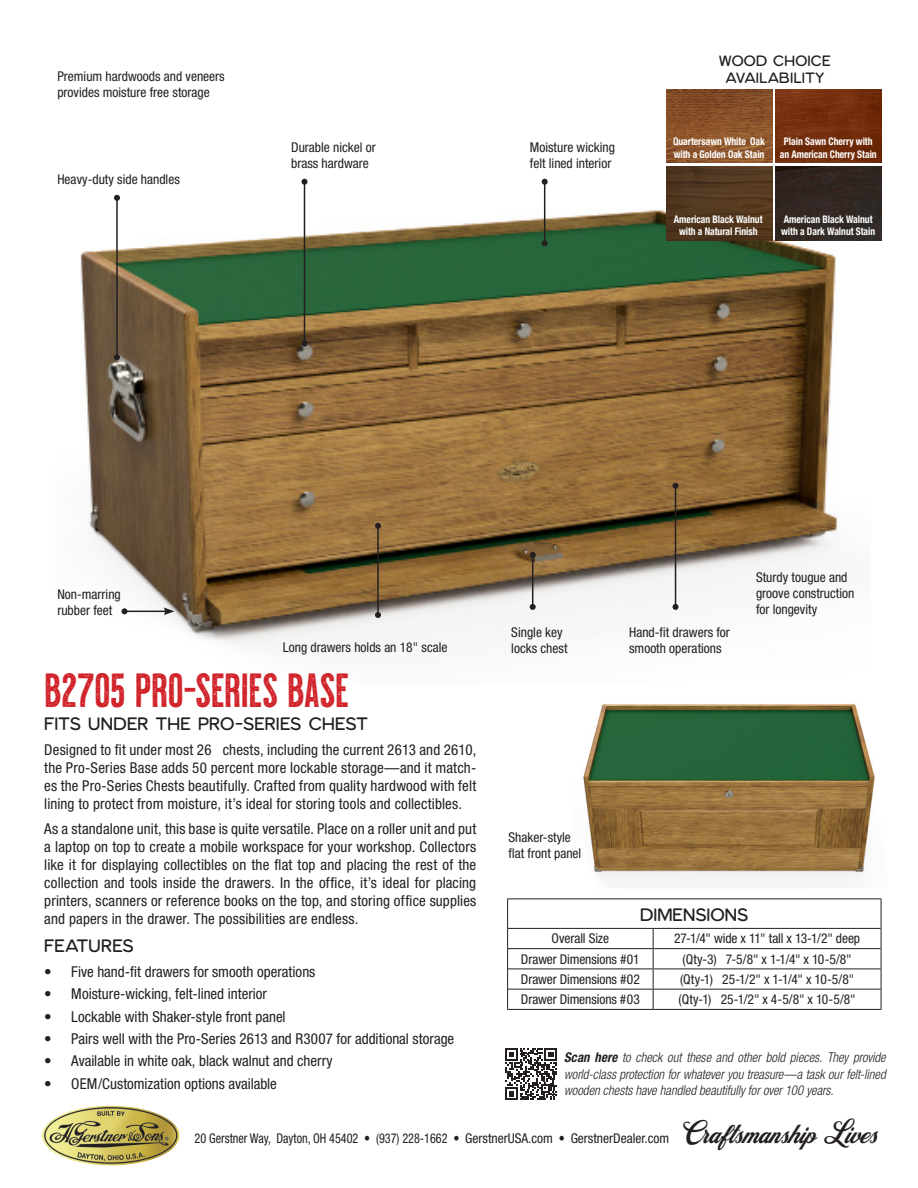
<style>
.page{position:relative;width:918px;height:1188px;background:#fff}
.page>*{position:absolute;margin:0;border:0;box-sizing:border-box;transform-origin:0 0}
.t1{font:48px "Milkstore 02 Textured";letter-spacing:-.005em;color:#d1232a;scale:.94 1}
.t2{font:18px "Milkstore 04 Clean";color:#231f20}
.t3{font:condensed 15px/18px "Helvetica Neue LT Std";letter-spacing:.005em;color:#231f20;text-align:justify}
.OC_Newsletter_Body{font:15px/16.5px "Milkstore 04 Clean";letter-spacing:.005em;color:#231f20;text-align:center}
.Nwsltr_Photo_Caption{font:condensed 13.5px/16.2px "Helvetica Neue LT Std";color:#231f20}
.OC_Newsletter_Body-2{font:condensed 13.5px "Helvetica Neue LT Std";letter-spacing:-.005em;color:#231f20}
.t4{font:italic 300 condensed 13.5px/16.5px "Helvetica Neue LT Std";color:#231f20;text-align:justify;scale:.95 1}
.Nwsltr_Photo_Caption-2{font:condensed 13.5px "Helvetica Neue LT Std";color:#231f20;scale:.9 1}
.Nwsltr_Photo_Caption-3{font:700 condensed 10.5px/12.6px "Helvetica Neue LT Std";letter-spacing:-.005em;color:#fff;text-align:center;scale:.92 1}
.s1{font-weight:700}
.s2{font-family:"Milkstore 01 Clean";font-stretch:normal;font-size:21px}
</style>
<div class="page">
<img style="left:80px;top:89px;width:790px;height:564px">
<hr style="left:508px;top:928px;width:145px;height:1px;background:#231f20">
<hr style="left:653px;top:928px;width:228px;height:1px;background:#231f20">
<hr style="left:508px;top:948px;width:145px;height:1px;background:#231f20">
<hr style="left:653px;top:948px;width:228px;height:1px;background:#231f20">
<hr style="left:508px;top:968px;width:145px;height:1px;background:#231f20">
<hr style="left:653px;top:968px;width:228px;height:1px;background:#231f20">
<hr style="left:508px;top:989px;width:145px;height:1px;background:#231f20">
<hr style="left:653px;top:989px;width:228px;height:1px;background:#231f20">
<svg style="left:653px;top:929px;width:1px;height:80px"></svg>
<hr style="left:507px;top:1009px;width:146px;height:1px;background:#231f20">
<hr style="left:653px;top:1009px;width:228px;height:1px;background:#231f20">
<hr style="left:507px;top:898px;width:146px;height:1px;background:#231f20">
<hr style="left:653px;top:898px;width:228px;height:1px;background:#231f20">
<svg style="left:507px;top:899px;width:1px;height:110px"></svg>
<svg style="left:881px;top:899px;width:1px;height:110px"></svg>
<img style="left:583px;top:704px;width:292px;height:184px">
<img style="left:41px;top:1105px;width:139px;height:61px">
<svg style="left:505px;top:1048px;width:52px;height:52px"></svg>
<img style="left:667px;top:89px;width:105px;height:74px">
<img style="left:667px;top:167px;width:105px;height:73px">
<img style="left:776px;top:89px;width:105px;height:74px">
<img style="left:776px;top:167px;width:105px;height:73px">
<hr style="left:116px;top:198px;width:2px;height:159px;background:#231f20">
<svg style="left:114px;top:195px;width:6px;height:6px"></svg>
<svg style="left:114px;top:354px;width:6px;height:6px"></svg>
<hr style="left:304px;top:182px;width:1px;height:162px;background:#231f20">
<svg style="left:302px;top:179px;width:6px;height:6px"></svg>
<svg style="left:302px;top:341px;width:6px;height:6px"></svg>
<hr style="left:544px;top:182px;width:1px;height:61px;background:#231f20">
<svg style="left:542px;top:179px;width:6px;height:6px"></svg>
<svg style="left:542px;top:240px;width:6px;height:6px"></svg>
<hr style="left:377px;top:526px;width:2px;height:89px;background:#231f20">
<svg style="left:375px;top:523px;width:6px;height:6px"></svg>
<svg style="left:375px;top:612px;width:6px;height:6px"></svg>
<hr style="left:675px;top:486px;width:1px;height:121px;background:#231f20">
<svg style="left:673px;top:483px;width:6px;height:6px"></svg>
<svg style="left:673px;top:604px;width:6px;height:6px"></svg>
<hr style="left:532px;top:555px;width:1px;height:52px;background:#231f20">
<svg style="left:530px;top:552px;width:6px;height:6px"></svg>
<svg style="left:530px;top:604px;width:6px;height:6px"></svg>
<hr style="left:124px;top:611px;width:42px;height:1px;background:#231f20">
<svg style="left:122px;top:608px;width:6px;height:6px"></svg>
<svg style="left:164px;top:607px;width:10px;height:8px"></svg>
<p class="Nwsltr_Photo_Caption" style="left:57px;top:68px;width:169px">Premium hardwoods and veneers provides moisture free storage</p>
<p class="Nwsltr_Photo_Caption" style="left:57px;top:171px;width:124px">Heavy-duty side handles</p>
<p class="Nwsltr_Photo_Caption" style="left:291px;top:139px;width:86px">Durable nickel or brass hardware</p>
<p class="Nwsltr_Photo_Caption" style="left:530px;top:139px;width:87px">Moisture wicking felt lined interior</p>
<p class="OC_Newsletter_Body" style="left:719px;top:52px;width:114px">WOOD CHOICE<br>AVAILABILITY</p>
<p class="Nwsltr_Photo_Caption-3" style="left:673px;top:135px;width:101px">Quartersawn White Oak</p>
<p class="Nwsltr_Photo_Caption-3" style="left:674px;top:147px;width:100px">with a Golden Oak Stain</p>
<p class="Nwsltr_Photo_Caption-3" style="left:780px;top:135px;width:107px">Plain Sawn Cherry with an American Cherry Stain</p>
<p class="Nwsltr_Photo_Caption-3" style="left:674px;top:213px;width:98px">American Black Walnut with a Natural Finish</p>
<p class="Nwsltr_Photo_Caption-3" style="left:781px;top:213px;width:104px;text-align:left">American Black Walnut with a Dark Walnut Stain</p>
<p class="Nwsltr_Photo_Caption" style="left:57px;top:586px;width:65px">Non-marring rubber feet</p>
<p class="Nwsltr_Photo_Caption" style="left:283px;top:639px;width:166px">Long drawers holds an 18" scale</p>
<p class="t1" style="left:44px;top:664px;width:326px">B2705 PRO-SERIES BASE</p>
<p class="t2" style="left:44px;top:713px;width:326px">FITS UNDER THE PRO-SERIES CHEST</p>
<p class="t3" style="left:44px;top:741px;width:434px">Designed to fit under most 26″ chests, including the current 2613 and 2610, the Pro-Series Base adds 50 percent more lockable storage—and it match&shy;es the Pro-Series Chests beautifully. Crafted from quality hardwood with felt lining to protect from moisture, it’s ideal for storing tools and collectibles.</p>
<p class="t3" style="left:44px;top:819px;width:434px">As a standalone unit, this base is quite versatile. Place on a roller unit and put a laptop on top to create a mobile workspace for your workshop. Collectors like it for displaying collectibles on the flat top and placing the rest of the collection and tools inside the drawers. In the office, it’s ideal for placing printers, scanners or reference books on the top, and storing office supplies and papers in the drawer. The possibilities are endless.</p>
<p class="t2" style="left:44px;top:935px;width:91px">FEATURES</p>
<p class="t3" style="left:44px;top:963px;width:273px">• Five hand-fit drawers for smooth operations</p>
<p class="t3" style="left:44px;top:985px;width:224px">• Moisture-wicking, felt-lined interior</p>
<p class="t3" style="left:44px;top:1007px;width:243px">• Lockable with Shaker-style front panel</p>
<p class="t3" style="left:44px;top:1029px;width:412px">• Pairs well with the Pro-Series 2613 and R3007 for additional storage</p>
<p class="t3" style="left:44px;top:1052px;width:290px">• Available in white oak, black walnut and cherry</p>
<p class="t3" style="left:44px;top:1074px;width:234px">• OEM/Customization options available</p>
<p class="Nwsltr_Photo_Caption" style="left:511px;top:624px;width:58px">Single key locks chest</p>
<p class="Nwsltr_Photo_Caption" style="left:629px;top:624px;width:102px">Hand-fit drawers for smooth operations</p>
<p class="Nwsltr_Photo_Caption" style="left:756px;top:569px;width:100px">Sturdy tougue and groove construction for longevity</p>
<p class="Nwsltr_Photo_Caption" style="left:508px;top:829px;width:64px">Shaker-style</p>
<p class="Nwsltr_Photo_Caption" style="left:508px;top:845px;width:74px">flat front panel</p>
<p class="t2" style="left:640px;top:904px;width:110px">DIMENSIONS</p>
<p class="OC_Newsletter_Body-2" style="left:552px;top:931px;width:59px">Overall Size</p>
<p class="OC_Newsletter_Body-2" style="left:674px;top:931px;width:187px">27-1/4" wide x 11" tall x 13-1/2" deep</p>
<p class="OC_Newsletter_Body-2" style="left:521px;top:951px;width:120px">Drawer Dimensions #01</p>
<p class="OC_Newsletter_Body-2" style="left:683px;top:951px;width:171px">(Qty-3) 7-5/8" x 1-1/4" x 10-5/8"</p>
<p class="OC_Newsletter_Body-2" style="left:521px;top:971px;width:120px">Drawer Dimensions #02</p>
<p class="OC_Newsletter_Body-2" style="left:680px;top:971px;width:176px">(Qty-1) 25-1/2" x 1-1/4" x 10-5/8"</p>
<p class="OC_Newsletter_Body-2" style="left:521px;top:992px;width:120px">Drawer Dimensions #03</p>
<p class="OC_Newsletter_Body-2" style="left:679px;top:992px;width:179px">(Qty-1) 25-1/2" x 4-5/8" x 10-5/8"</p>
<p class="t4" style="left:564px;top:1050px;width:340px"><span class="s1">Scan here</span> to check out these and other bold pieces. They provide world-class protection for whatever you treasure—a task our felt-lined wooden chests have handled beautifully for over 100 years.</p>
<p class="Nwsltr_Photo_Caption-2" style="left:195px;top:1131px;width:760px">20 Gerstner Way, Dayton, OH 45402 • (937) 228-1662 • GerstnerUSA.com • GerstnerDealer.com <span class="s2">Craftsmanship Lives</span></p>
</div>
